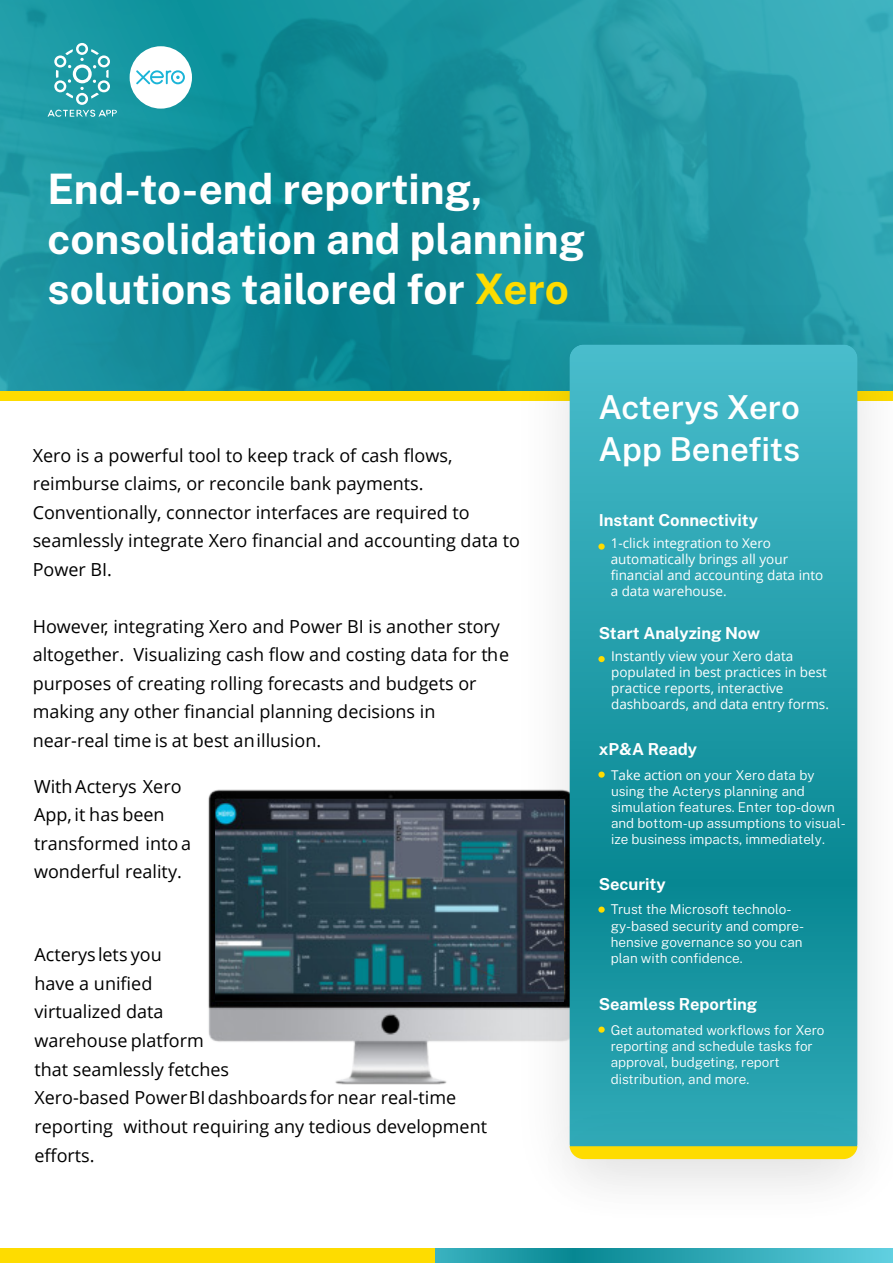
<style>
.page{position:relative;width:893px;height:1263px;background:#fff}
.page>*{position:absolute;margin:0;border:0;box-sizing:border-box;transform-origin:0 0}
.t1{font:700 42px/50.4px "Public Sans";color:#fff}
.t2{font:600 33px/42px "Public Sans";color:#fff}
.t3{font:18px/28.5px "Open Sans";color:#000}
.t4{font:700 16.5px "Public Sans";color:#fff}
.t5{font:300 13.5px/16.2px "Public Sans";color:#fff}
.t6{font:13.5px/16.2px "Open Sans";color:#fff}
.s1{color:#fedc00}
.s2{font-style:inherit}
.s3{font-family:"Open Sans";font-weight:400}
</style>
<div class="page">
<img style="left:208px;top:790px;width:280px;height:295px">
<img style="left:216px;top:800px;width:272px;height:201px">
<img style="left:0;top:0;width:893px;height:391px">
<svg style="left:48px;top:43px;width:69px;height:74px;background:#44acb5"></svg>
<div style="left:130px;top:46px;width:62px;height:63px;background:#fff;border-radius:50%"></div>
<svg style="left:136px;top:70px;width:49px;height:14px"></svg>
<div style="left:0;top:1249px;width:435px;height:14px;background:#fedc00"></div>
<div style="left:0;top:391px;width:892px;height:10px;background:#fedc00"></div>
<svg style="left:435px;top:1249px;width:458px;height:14px;background:#2ea7b4"></svg>
<img style="left:488px;top:274px;width:405px;height:800px">
<svg style="left:569px;top:344px;width:289px;height:730px;background:#249eab"></svg>
<img style="left:488px;top:1074px;width:405px;height:177px">
<svg style="left:569px;top:1145px;width:289px;height:14px;background:#ebd815"></svg>
<svg style="left:598px;top:543px;width:7px;height:7px"></svg>
<div style="left:598px;top:656px;width:7px;height:6px;background:#fedc00;border-radius:50%"></div>
<svg style="left:598px;top:771px;width:7px;height:7px"></svg>
<svg style="left:598px;top:906px;width:7px;height:7px"></svg>
<svg style="left:598px;top:1026px;width:7px;height:7px"></svg>
<img style="left:367px;top:1012px;width:47px;height:26px">
<h1 class="t1" style="left:48px;top:165px;width:539px">End-to-end reporting, consolidation and planning solutions tailored for <span class="s1">Xero</span></h1>
<p class="t3" style="left:33px;top:440px;width:489px">Xero is a powerful tool to keep track of cash flows, reimburse claims, or reconcile bank payments.<br>Conventionally, connector interfaces are required to seamlessly integrate Xero financial and accounting data to Power B<span class="s2">I</span>.</p>
<p class="t3" style="left:33px;top:611px;width:478px">However, integrating Xero and Power B<span class="s2">I</span> is another story altogethe<span class="s2">r.</span> Visualizing cash flow and costing data for the purposes of creating rolling forecasts and budgets or making any other financial planning decisions in near-real time <span class="s2">is</span> at best an illusion.</p>
<p class="t3" style="left:34px;top:772px;width:159px">With Acterys Xero<br>App, it has been transformed <span class="s2">into</span> a wonderful <span class="s2">reality.</span></p>
<p class="t3" style="left:34px;top:939px;width:454px">Acterys lets you<br>have a unified<br>virtualized <span class="s2">data<br></span>warehouse <span class="s2">platform<br></span>that seamlessly fetches<br>Xero-based <span class="s2">Power BI dashboards</span> for near real-time reporting <span class="s2">without requiring any tedious development efforts.</span></p>
<h2 class="t2" style="left:598px;top:387px;width:203px">Acterys Xero<br>App Benefits</h2>
<p class="t4" style="left:599px;top:512px;width:161px">Instant Connectivity</p>
<p class="t6" style="left:611px;top:534px;width:214px">1-click integration to Xero automatically brings all your financial and accounting data into a data warehouse.</p>
<p class="t4" style="left:599px;top:625px;width:163px">Start Analyzing Now</p>
<p class="t6" style="left:611px;top:647px;width:219px">Instantly view your Xero data populated in best practices in best practice reports, interactive dashboards, and data entry forms.</p>
<p class="t4" style="left:599px;top:741px;width:100px">xP&amp;A Ready</p>
<p class="t5" style="left:611px;top:766px;width:236px"><span class="s3">Take action</span> on your Xero data by using the Acterys planning and simulation features. Enter top-down and bottom-up assumptions to visual&shy;ize business impacts, immediately.</p>
<p class="t4" style="left:599px;top:876px;width:69px">Security</p>
<p class="t5" style="left:611px;top:901px;width:195px">Trust the Microsoft technolo&shy;gy-based security and compre&shy;hensive governance so you can plan with confidence.</p>
<p class="t4" style="left:599px;top:997px;width:160px">Seamless Reporting</p>
<p class="t5" style="left:611px;top:1021px;width:215px">Get automated workflows for Xero reporting and schedule tasks for approval, budgeting, report distribution, and more.</p>
</div>
